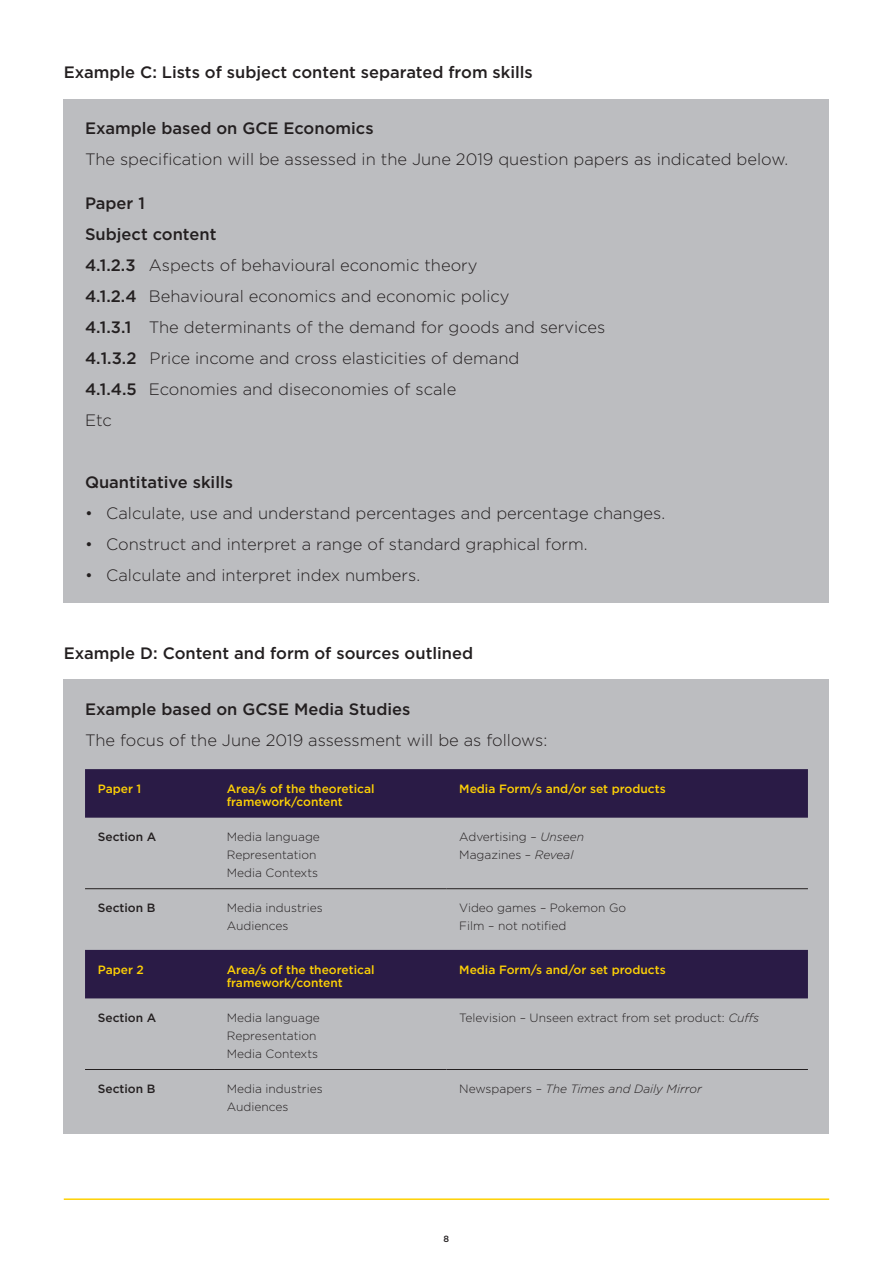
<style>
.page{position:relative;width:893px;height:1263px;background:#fff}
.page>*{position:absolute;margin:0;border:0;box-sizing:border-box;transform-origin:0 0}
.Sub_head_bold{font:300 16.5px/31px "Gotham";color:#231f20}
.Sub_head_bold-2{font:500 16.5px "Gotham";color:#231f20}
.Table_copy{font:300 12px "Gotham";color:#231f20}
.Table_copy-2{font:500 12px "Gotham";color:#fed105}
.Table_copy-3{font:italic 300 12px "Gotham";color:#231f20}
.Table_copy-4{font:500 12px "Gotham";color:#231f20}
.Body_Copy{font:500 9px "Gotham";color:#231f20}
.s1{font-weight:500}
.s2{font-style:italic}
.s3{font-style:normal}
</style>
<div class="page">
<hr style="left:64px;top:1198px;width:765px;height:2px;background:#fed105">
<div style="left:64px;top:99px;width:765px;height:503px;background:#bcbdc0"></div>
<div style="left:64px;top:680px;width:765px;height:454px;background:#bcbdc0"></div>
<div style="left:85px;top:769px;width:723px;height:49px;background:#2a1b46"></div>
<hr style="left:85px;top:888px;width:129px;height:1px;background:#231f20">
<hr style="left:214px;top:888px;width:232px;height:1px;background:#231f20">
<hr style="left:446px;top:888px;width:362px;height:1px;background:#231f20">
<div style="left:85px;top:950px;width:723px;height:48px;background:#2a1b46"></div>
<hr style="left:85px;top:1069px;width:129px;height:1px;background:#231f20">
<hr style="left:214px;top:1069px;width:232px;height:1px;background:#231f20">
<hr style="left:446px;top:1069px;width:362px;height:1px;background:#231f20">
<p class="Sub_head_bold-2" style="left:64px;top:63px;width:471px">Example C: Lists of subject content separated from skills</p>
<p class="Sub_head_bold-2" style="left:85px;top:119px;width:290px">Example based on GCE Economics</p>
<p class="Sub_head_bold" style="left:85px;top:143px;width:705px">The specification will be assessed in the June 2019 question papers as indicated below.</p>
<p class="Sub_head_bold-2" style="left:85px;top:194px;width:61px">Paper 1</p>
<p class="Sub_head_bold-2" style="left:85px;top:225px;width:133px">Subject content</p>
<p class="Sub_head_bold" style="left:85px;top:249px;width:394px"><span class="s1">4.1.2.3</span> Aspects of behavioural economic theory</p>
<p class="Sub_head_bold" style="left:85px;top:280px;width:426px"><span class="s1">4.1.2.4</span> Behavioural economics and economic policy</p>
<p class="Sub_head_bold" style="left:85px;top:311px;width:522px"><span class="s1">4.1.3.1</span> The determinants of the demand for goods and services<br><span class="s1">4.1.3.2</span> Price income and cross elasticities of demand<br><span class="s1">4.1.4.5</span> Economies and diseconomies of scale</p>
<p class="Sub_head_bold" style="left:85px;top:404px;width:28px">Etc</p>
<p class="Sub_head_bold-2" style="left:85px;top:473px;width:150px">Quantitative skills</p>
<p class="Sub_head_bold" style="left:85px;top:497px;width:582px">• Calculate, use and understand percentages and percentage changes.</p>
<p class="Sub_head_bold" style="left:85px;top:528px;width:504px">• Construct and interpret a range of standard graphical form.</p>
<p class="Sub_head_bold" style="left:85px;top:559px;width:337px">• Calculate and interpret index numbers.</p>
<p class="Sub_head_bold-2" style="left:64px;top:643px;width:411px">Example D: Content and form of sources outlined</p>
<p class="Sub_head_bold-2" style="left:85px;top:700px;width:327px">Example based on GCSE Media Studies</p>
<p class="Sub_head_bold" style="left:85px;top:724px;width:464px">The focus of the June 2019 assessment will be as follows:</p>
<p class="Table_copy-2" style="left:98px;top:782px;width:45px">Paper 1</p>
<p class="Table_copy-2" style="left:227px;top:782px;width:149px">Area/s of the theoretical</p>
<p class="Table_copy-2" style="left:227px;top:795px;width:118px">framework/content</p>
<p class="Table_copy-2" style="left:459px;top:782px;width:208px">Media Form/s and/or set products</p>
<p class="Table_copy-4" style="left:98px;top:830px;width:60px">Section A</p>
<p class="Table_copy" style="left:227px;top:830px;width:95px">Media language</p>
<p class="Table_copy" style="left:227px;top:848px;width:91px">Representation</p>
<p class="Table_copy" style="left:227px;top:866px;width:93px">Media Contexts</p>
<p class="Table_copy" style="left:459px;top:830px;width:126px">Advertising – <span class="s2">Unseen</span></p>
<p class="Table_copy" style="left:459px;top:848px;width:116px">Magazines – <span class="s2">Reveal</span></p>
<p class="Table_copy-4" style="left:98px;top:901px;width:59px">Section B</p>
<p class="Table_copy" style="left:227px;top:902px;width:97px">Media industries</p>
<p class="Table_copy" style="left:227px;top:919px;width:63px">Audiences</p>
<p class="Table_copy" style="left:459px;top:902px;width:168px">Video games – Pokemon Go</p>
<p class="Table_copy" style="left:459px;top:919px;width:109px">Film – not notified</p>
<p class="Table_copy-2" style="left:98px;top:962px;width:48px">Paper 2</p>
<p class="Table_copy-2" style="left:227px;top:962px;width:149px">Area/s of the theoretical</p>
<p class="Table_copy-2" style="left:227px;top:975px;width:118px">framework/content</p>
<p class="Table_copy-2" style="left:459px;top:962px;width:208px">Media Form/s and/or set products</p>
<p class="Table_copy-4" style="left:98px;top:1011px;width:60px">Section A</p>
<p class="Table_copy" style="left:227px;top:1011px;width:95px">Media language</p>
<p class="Table_copy" style="left:227px;top:1029px;width:91px">Representation</p>
<p class="Table_copy" style="left:227px;top:1047px;width:93px">Media Contexts</p>
<p class="Table_copy" style="left:459px;top:1011px;width:301px">Television – Unseen extract from set product: <span class="s2">Cuffs</span></p>
<p class="Table_copy-4" style="left:98px;top:1082px;width:59px">Section B</p>
<p class="Table_copy" style="left:227px;top:1082px;width:97px">Media industries</p>
<p class="Table_copy" style="left:227px;top:1100px;width:63px">Audiences</p>
<p class="Table_copy-3" style="left:459px;top:1082px;width:244px"><span class="s3">Newspapers –</span> The Times and Daily Mirror</p>
<p class="Body_Copy" style="left:444px;top:1233px;width:7px">8</p>
</div>
